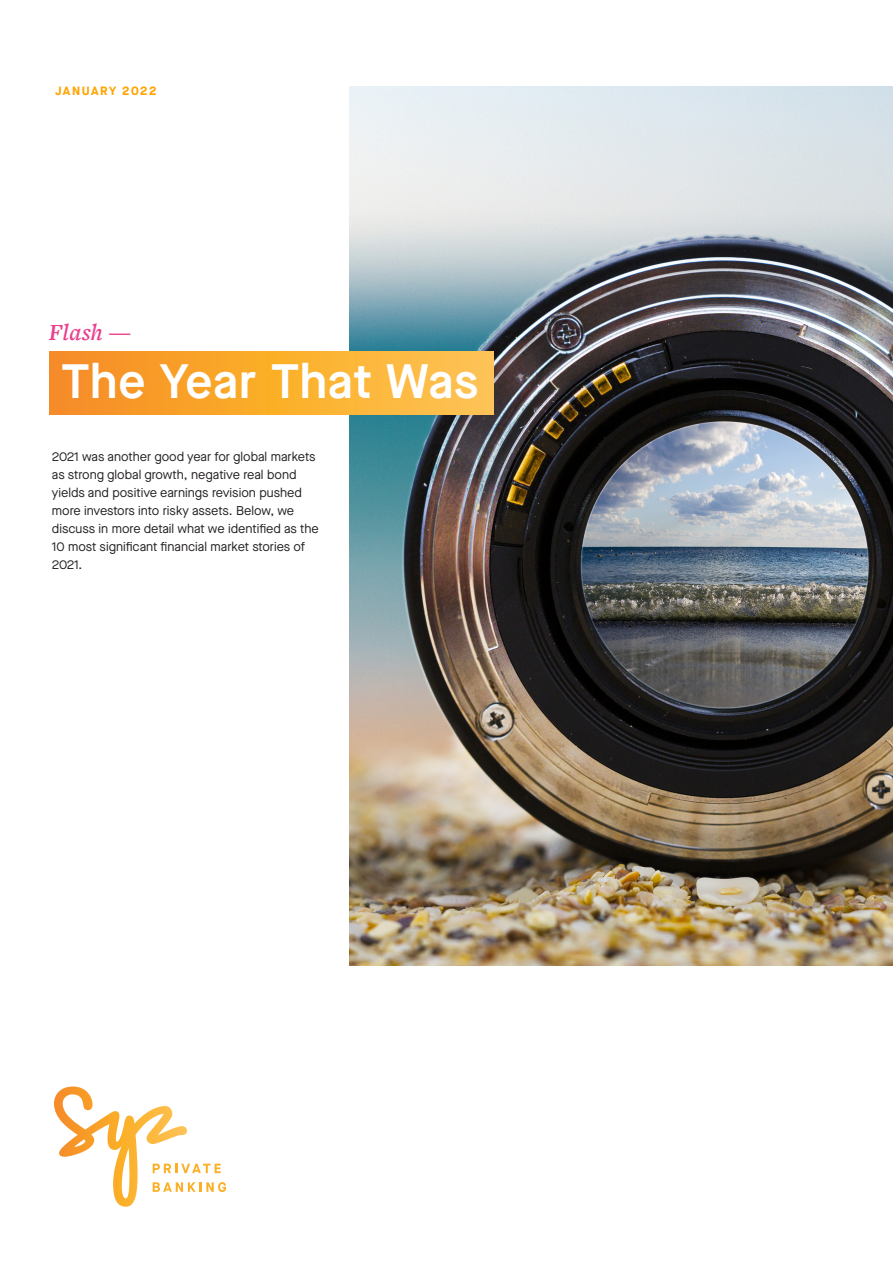
<style>
.page{position:relative;width:893px;height:1263px;background:#fff}
.page>*{position:absolute;margin:0;border:0;box-sizing:border-box;transform-origin:0 0}
.t1{font:600 48.15px "Maison Neue";letter-spacing:.015em;color:#fff}
.t2{font:italic 600 24px "Freight Text Pro";letter-spacing:.005em;color:#eb3f8e}
.Bullet{font:12.75px/18px "Maison Neue";color:#231f20}
.t3{font:700 12px "Maison Neue";letter-spacing:.125em;color:#ffa400}
</style>
<div class="page">
<img style="left:350px;top:86px;width:543px;height:879px">
<svg style="left:54px;top:1086px;width:172px;height:121px"></svg>
<svg style="left:49px;top:352px;width:444px;height:62px;background:#faaa33"></svg>
<p class="t3" style="left:55px;top:82px;width:103px">JANUARY 2022</p>
<p class="t2" style="left:49px;top:317px;width:84px">Flash —</p>
<p class="t1" style="left:61px;top:348px;width:419px">The Year That Was</p>
<p class="Bullet" style="left:52px;top:448px;width:268px">2021 was another good year for global markets as strong global growth, negative real bond yields and positive earnings revision pushed more investors into risky assets. Below, we discuss in more detail what we identified as the 10 most significant financial market stories of 2021.</p>
</div>
